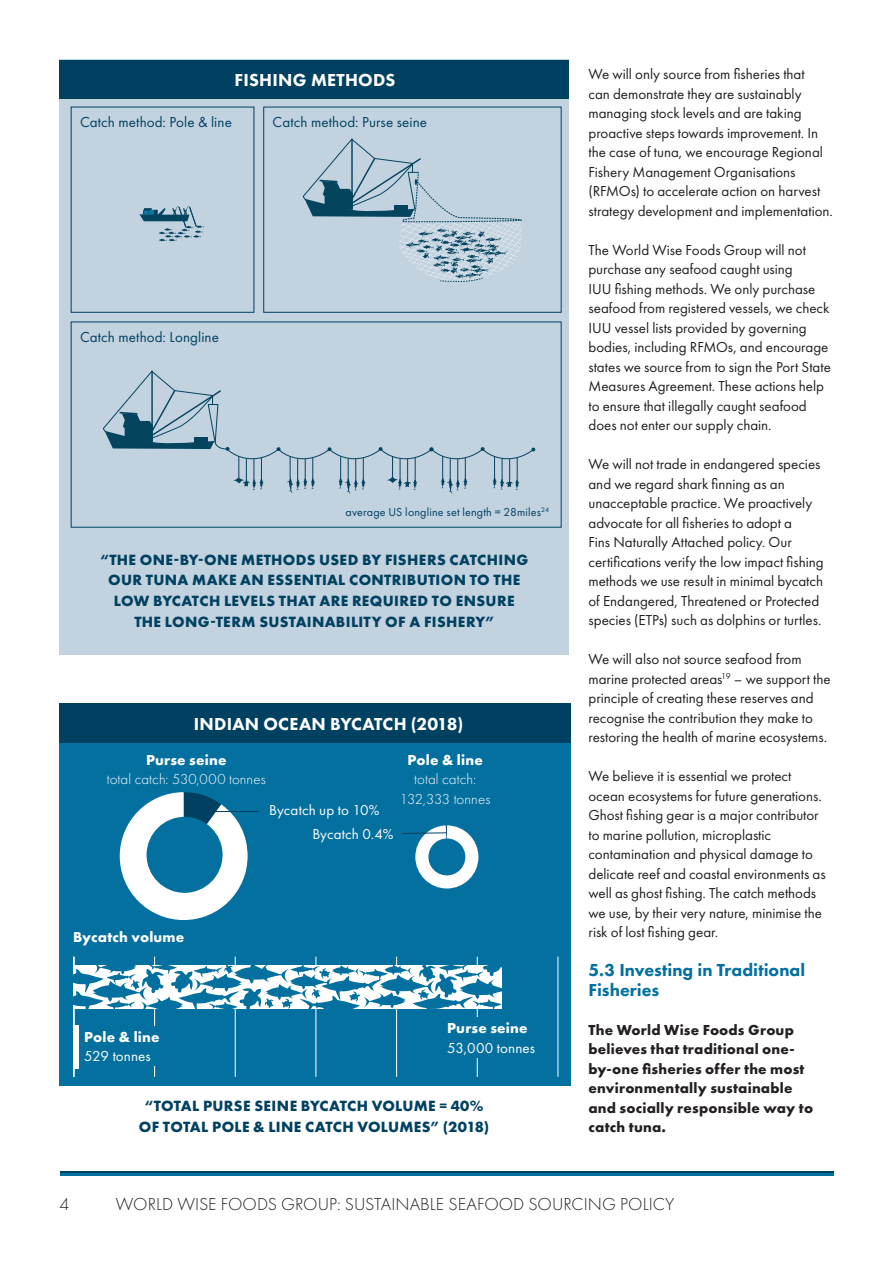
<style>
.page{position:relative;width:893px;height:1263px;background:#fff}
.page>*{position:absolute;margin:0;border:0;box-sizing:border-box;transform-origin:0 0}
.t1{font:300 18px "Futura PT";color:#231f20}
.B_head{font:800 18px "Futura PT";letter-spacing:.015em;color:#fff}
.c_head{font:800 18px/19.5px "Futura PT";color:#03709f}
.Pull_quote{font:700 15.45px/20.9px "Futura PT";letter-spacing:.02em;color:#004161;text-align:center}
.Body{font:15px/19.5px "Futura PT";color:#231f20}
.Body-2{font:700 15px/19.5px "Futura PT";letter-spacing:.015em;color:#231f20}
.Body-3{font:15px "Futura PT";letter-spacing:.01em;color:#004161}
.Body-4{font:700 15px "Futura PT";letter-spacing:.015em;color:#fff}
.Body-5{font:300 15px/19.5px "Futura PT";letter-spacing:.005em;color:#fff;text-align:center}
.Body-6{font:15px "Futura PT";letter-spacing:.01em;color:#fff}
.Body-7{font:12px "Futura PT";letter-spacing:.015em;color:#004161}
</style>
<div class="page">
<hr style="left:60px;top:1171px;width:773px;height:2px;background:#004161">
<hr style="left:60px;top:1173px;width:773px;height:3px;background:#03709f">
<div style="left:60px;top:60px;width:509px;height:595px;background:#c2d2df"></div>
<div style="left:59px;top:703px;width:511px;height:382px;background:#03709f"></div>
<svg style="left:120px;top:792px;width:128px;height:128px"></svg>
<div style="left:147px;top:817px;width:76px;height:76px;background:#03709f;border-radius:50%"></div>
<div style="left:415px;top:825px;width:63px;height:63px;background:#fff;border-radius:31px"></div>
<div style="left:428px;top:838px;width:37px;height:37px;background:#03709f;border-radius:50%"></div>
<hr style="left:196px;top:811px;width:63px;height:1px;background:#004161">
<svg style="left:402px;top:825px;width:45px;height:32px"></svg>
<hr style="left:154px;top:957px;width:1px;height:120px;background:#fff">
<hr style="left:235px;top:957px;width:1px;height:120px;background:#fff">
<hr style="left:316px;top:957px;width:1px;height:120px;background:#fff">
<hr style="left:396px;top:957px;width:1px;height:120px;background:#fff">
<hr style="left:477px;top:957px;width:1px;height:120px;background:#fff">
<hr style="left:558px;top:957px;width:1px;height:120px;background:#fff">
<hr style="left:74px;top:957px;width:1px;height:120px;background:#fff">
<hr style="left:74px;top:1025px;width:4px;height:43px;background:#fff">
<svg style="left:74px;top:965px;width:428px;height:43px"></svg>
<div style="left:447px;top:1017px;width:102px;height:40px;background:#03709f"></div>
<div style="left:84px;top:1026px;width:108px;height:39px;background:#03709f"></div>
<div style="left:60px;top:60px;width:509px;height:39px;background:#004161"></div>
<div style="left:263px;top:107px;width:298px;height:206px;border:1px solid #004161"></div>
<div style="left:71px;top:322px;width:490px;height:206px;border:1px solid #004161"></div>
<svg style="left:139px;top:206px;width:65px;height:36px"></svg>
<div style="left:59px;top:703px;width:511px;height:39px;background:#004161"></div>
<svg style="left:103px;top:371px;width:432px;height:123px"></svg>
<svg style="left:303px;top:138px;width:219px;height:144px"></svg>
<p class="B_head" style="left:234px;top:69px;width:162px">FISHING METHODS</p>
<p class="Body-3" style="left:80px;top:113px;width:153px">Catch method: Pole &amp; line</p>
<p class="Body-3" style="left:273px;top:113px;width:156px">Catch method: Purse seine</p>
<p class="Body-3" style="left:80px;top:328px;width:140px">Catch method: Longline</p>
<p class="Body-7" style="left:345px;top:505px;width:205px">average US longline set length = 28miles<sup>24</sup></p>
<p class="Pull_quote" style="left:100px;top:549px;width:430px">“THE ONE-BY-ONE METHODS USED BY FISHERS CATCHING OUR TUNA MAKE AN ESSENTIAL CONTRIBUTION TO THE LOW BYCATCH LEVELS THAT ARE REQUIRED TO ENSURE THE LONG-TERM SUSTAINABILITY OF A FISHERY”</p>
<p class="B_head" style="left:194px;top:713px;width:271px">INDIAN OCEAN BYCATCH (2018)</p>
<p class="Body-4" style="left:146px;top:750px;width:82px">Purse seine</p>
<p class="Body-5" style="left:107px;top:769px;width:161px">total catch: 530,000 tonnes</p>
<p class="Body-6" style="left:269px;top:801px;width:112px">Bycatch up to 10%</p>
<p class="Body-6" style="left:312px;top:825px;width:83px">Bycatch 0.4%</p>
<p class="Body-4" style="left:407px;top:750px;width:77px">Pole &amp; line</p>
<p class="Body-5" style="left:400px;top:769px;width:92px">total catch:<br>132,333 tonnes</p>
<p class="Body-4" style="left:73px;top:928px;width:113px">Bycatch volume</p>
<p class="Body-4" style="left:84px;top:1027px;width:77px">Pole &amp; line</p>
<p class="Body-6" style="left:84px;top:1047px;width:68px">529 tonnes</p>
<p class="Body-4" style="left:447px;top:1018px;width:82px">Purse seine</p>
<p class="Body-6" style="left:447px;top:1039px;width:89px">53,000 tonnes</p>
<p class="Pull_quote" style="left:139px;top:1095px;width:352px">“TOTAL PURSE SEINE BYCATCH VOLUME = 40%<br>OF TOTAL POLE &amp; LINE CATCH VOLUMES” (2018)</p>
<p class="Body" style="left:588px;top:64px;width:246px">We will only source from fisheries that<br>can demonstrate they are sustainably managing stock levels and are taking proactive steps towards improvement. In the case of tuna, we encourage Regional Fishery Management Organisations (RFMOs) to accelerate action on harvest strategy development and implementation.</p>
<p class="Body" style="left:588px;top:240px;width:244px">The World Wise Foods Group will not purchase any seafood caught using<br>IUU fishing methods. We only purchase seafood from registered vessels, we check IUU vessel lists provided by governing bodies, including RFMOs, and encourage states we source from to sign the Port State Measures Agreement. These actions help to ensure that illegally caught seafood does not enter our supply chain.</p>
<p class="Body" style="left:588px;top:454px;width:237px">We will not trade in endangered species and we regard shark finning as an unacceptable practice. We proactively advocate for all fisheries to adopt a<br>Fins Naturally Attached policy. Our certifications verify the low impact fishing methods we use result in minimal bycatch of Endangered, Threatened or Protected species (ETPs) such as dolphins or turtles.</p>
<p class="Body" style="left:588px;top:649px;width:244px">We will also not source seafood from marine protected areas<sup>19</sup> – we support the principle of creating these reserves and recognise the contribution they make to restoring the health of marine ecosystems.</p>
<p class="Body" style="left:588px;top:766px;width:239px">We believe it is essential we protect ocean ecosystems for future generations.<br>Ghost fishing gear is a major contributor to marine pollution, microplastic contamination and physical damage to delicate reef and coastal environments as well as ghost fishing. The catch methods we use, by their very nature, minimise the risk of lost fishing gear.</p>
<p class="c_head" style="left:588px;top:960px;width:218px">5.3 Investing in Traditional<br>Fisheries</p>
<p class="Body-2" style="left:588px;top:1019px;width:226px">The World Wise Foods Group believes that traditional one&shy;by-one fisheries offer the most environmentally sustainable and socially responsible way to catch tuna.</p>
<p class="t1" style="left:60px;top:1194px;width:11px">4</p>
<p class="t1" style="left:116px;top:1194px;width:560px">WORLD WISE FOODS GROUP: SUSTAINABLE SEAFOOD SOURCING POLICY</p>
</div>
